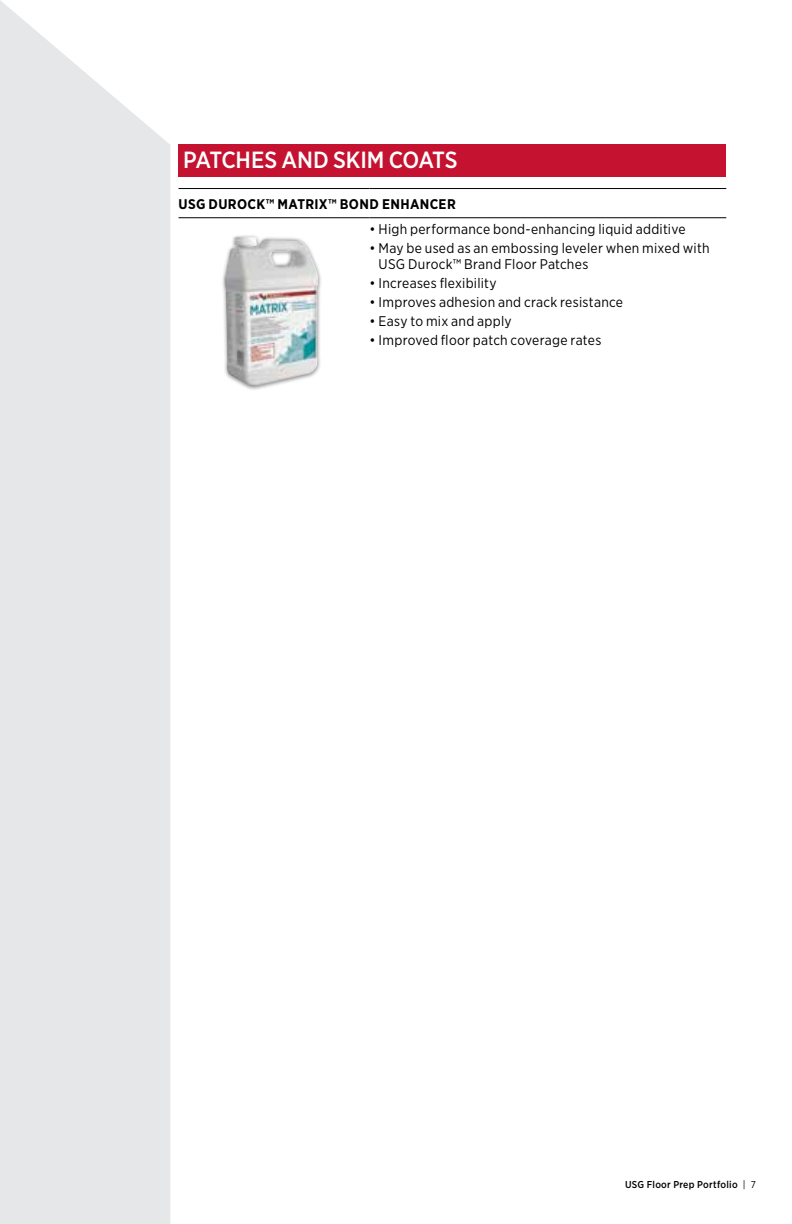
<style>
.page{position:relative;width:792px;height:1224px;background:#fff}
.page>*{position:absolute;margin:0;border:0;box-sizing:border-box;transform-origin:0 0}
.t1{font:500 23.4px "Gotham Narrow";letter-spacing:-.01em;color:#fff}
.t2{font:14px/16px "Gotham Narrow";letter-spacing:.02em;color:#000}
.t3{font:700 14px "Gotham Narrow";letter-spacing:.025em;color:#000}
.t4{font:500 10px "Gotham Narrow";letter-spacing:.025em;color:#000}
.s1{font-weight:400}
</style>
<div class="page">
<div style="left:0;top:0;width:170px;height:1224px;background:#e6e7e8"></div>
<div style="left:179px;top:144px;width:547px;height:33px;background:#c41230"></div>
<hr style="left:179px;top:217px;width:190px;height:1px;background:#000">
<hr style="left:369px;top:217px;width:357px;height:1px;background:#000">
<hr style="left:179px;top:188px;width:190px;height:1px;background:#000">
<hr style="left:369px;top:188px;width:357px;height:1px;background:#000">
<div style="left:221px;top:234px;width:102px;height:157px;background:#000;opacity:.45"></div>
<img style="left:225px;top:237px;width:18px;height:142px">
<h1 class="t1" style="left:183px;top:145px;width:276px">PATCHES AND SKIM COATS</h1>
<p class="t3" style="left:179px;top:195px;width:279px">USG DUROCK™ MATRIX™ BOND ENHANCER</p>
<p class="t2" style="left:369px;top:221px;width:318px">• High performance bond-enhancing liquid additive</p>
<p class="t2" style="left:379px;top:240px;width:332px;text-indent:-9px">• May be used as an embossing leveler when mixed with<br>USG Durock™ Brand Floor Patches</p>
<p class="t2" style="left:369px;top:275px;width:129px">• Increases flexibility</p>
<p class="t2" style="left:369px;top:294px;width:255px">• Improves adhesion and crack resistance</p>
<p class="t2" style="left:369px;top:313px;width:144px">• Easy to mix and apply</p>
<p class="t2" style="left:369px;top:332px;width:233px">• Improved floor patch coverage rates</p>
<p class="t4" style="left:625px;top:1178px;width:132px">USG Floor Prep Portfolio <span class="s1">| 7</span></p>
</div>
